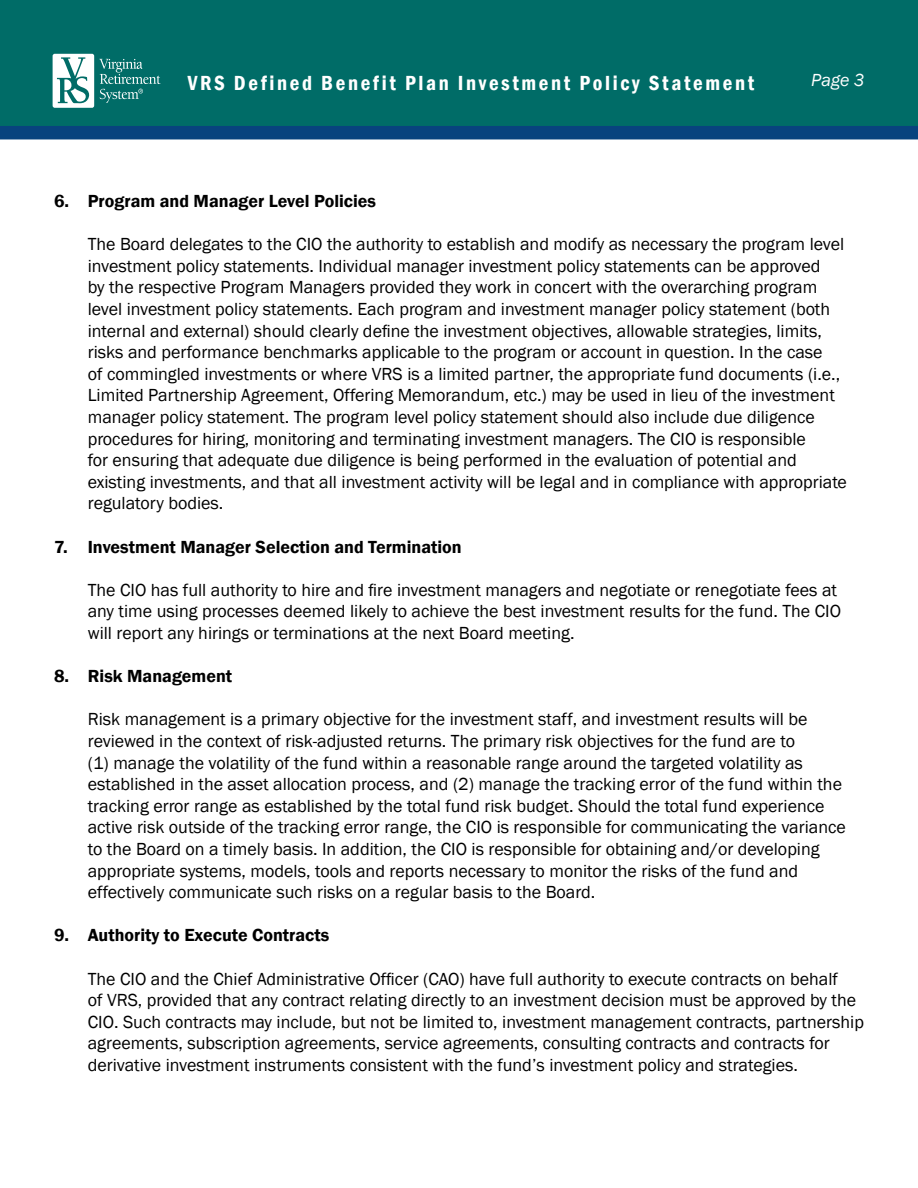
<style>
.page{position:relative;width:918px;height:1188px;background:#fff}
.page>*{position:absolute;margin:0;border:0;box-sizing:border-box;transform-origin:0 0}
.t1{font:600 condensed 21px "Franklin Gothic";letter-spacing:.125em;color:#fff}
.t2{font:18px/21.6px "Franklin Gothic";color:#000}
.t3{font:600 18px "Franklin Gothic";color:#000}
.t4{font:italic 18px "Franklin Gothic";color:#fff}
</style>
<div class="page">
<div style="left:0;top:0;width:918px;height:126px;background:#006c67"></div>
<svg style="left:53px;top:54px;width:108px;height:54px"></svg>
<div style="left:0;top:126px;width:918px;height:13px;background:#08437e"></div>
<p class="t1" style="left:188px;top:69px;width:568px">VRS Defined Benefit Plan Investment Policy Statement</p>
<p class="t4" style="left:811px;top:68px;width:55px">Page 3</p>
<p class="t3" style="left:54px;top:190px;width:324px">6. Program and Manager Level Policies</p>
<p class="t2" style="left:88px;top:234px;width:761px">The Board delegates to the CIO the authority to establish and modify as necessary the program level investment policy statements. Individual manager investment policy statements can be approved<br>by the respective Program Managers provided they work in concert with the overarching program level investment policy statements. Each program and investment manager policy statement (both internal and external) should clearly define the investment objectives, allowable strategies, limits, risks and performance benchmarks applicable to the program or account in question. In the case<br>of commingled investments or where VRS is a limited partner, the appropriate fund documents (i.e., Limited Partnership Agreement, Offering Memorandum, etc.) may be used in lieu of the investment manager policy statement. The program level policy statement should also include due diligence procedures for hiring, monitoring and terminating investment managers. The CIO is responsible<br>for ensuring that adequate due diligence is being performed in the evaluation of potential and existing investments, and that all investment activity will be legal and in compliance with appropriate regulatory bodies.</p>
<p class="t3" style="left:54px;top:536px;width:409px">7. Investment Manager Selection and Termination</p>
<p class="t2" style="left:88px;top:579px;width:755px">The CIO has full authority to hire and fire investment managers and negotiate or renegotiate fees at any time using processes deemed likely to achieve the best investment results for the fund. The CIO will report any hirings or terminations at the next Board meeting.</p>
<p class="t3" style="left:54px;top:665px;width:180px">8. Risk Management</p>
<p class="t2" style="left:88px;top:709px;width:760px">Risk management is a primary objective for the investment staff, and investment results will be reviewed in the context of risk-adjusted returns. The primary risk objectives for the fund are to<br>(1) manage the volatility of the fund within a reasonable range around the targeted volatility as established in the asset allocation process, and (2) manage the tracking error of the fund within the tracking error range as established by the total fund risk budget. Should the total fund experience active risk outside of the tracking error range, the CIO is responsible for communicating the variance to the Board on a timely basis. In addition, the CIO is responsible for obtaining and/or developing appropriate systems, models, tools and reports necessary to monitor the risks of the fund and effectively communicate such risks on a regular basis to the Board.</p>
<p class="t3" style="left:54px;top:924px;width:277px">9. Authority to Execute Contracts</p>
<p class="t2" style="left:88px;top:968px;width:778px">The CIO and the Chief Administrative Officer (CAO) have full authority to execute contracts on behalf<br>of VRS, provided that any contract relating directly to an investment decision must be approved by the CIO. Such contracts may include, but not be limited to, investment management contracts, partnership agreements, subscription agreements, service agreements, consulting contracts and contracts for derivative investment instruments consistent with the fund’s investment policy and strategies.</p>
</div>
